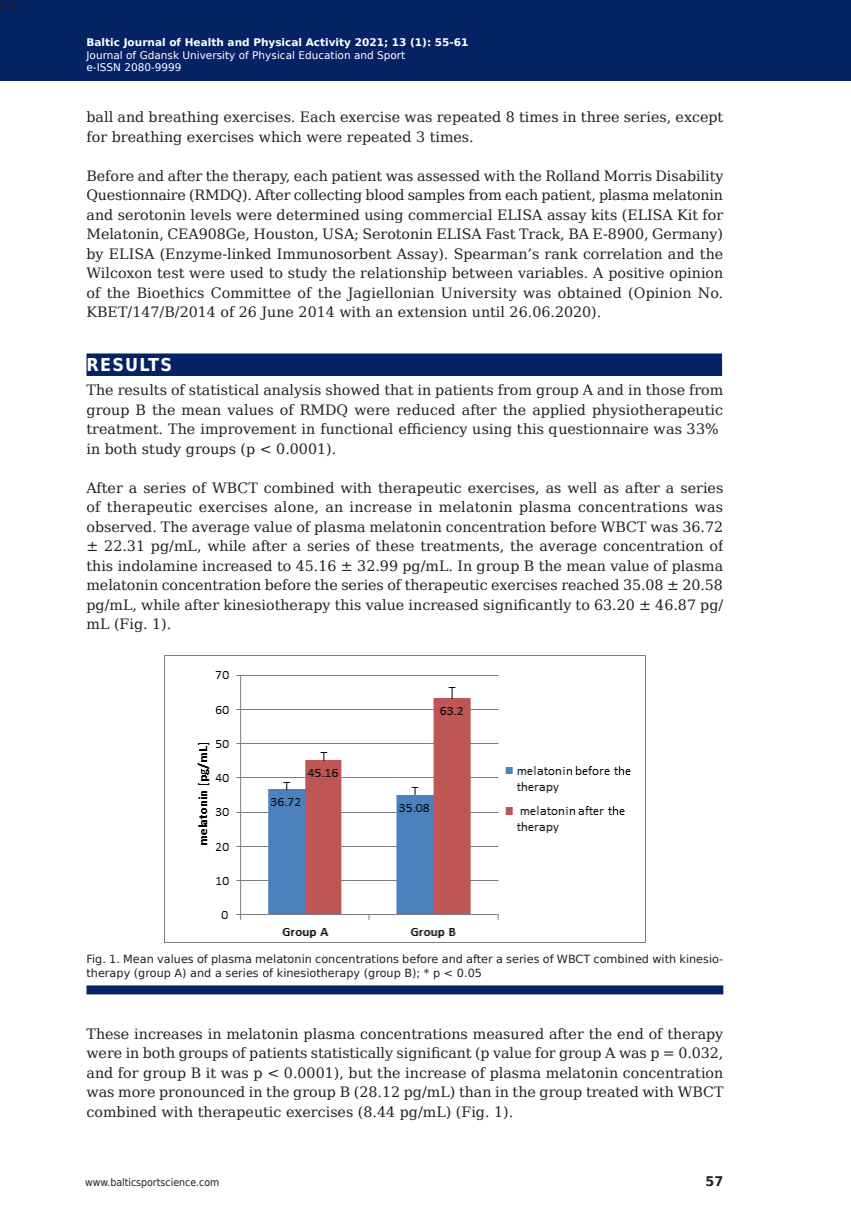
<style>
.page{position:relative;width:851px;height:1212px;background:#fff}
.page>*{position:absolute;margin:0;border:0;box-sizing:border-box;transform-origin:0 0}
.t1{font:18px "DejaVu Serif";color:#231f20}
.t2{font:700 17.85px "DejaVu Sans Condensed";letter-spacing:.07em;color:#fff}
.t3{font:14.25px/19.5px "DejaVu Serif";color:#231f20;text-align:justify}
.t4{font:700 13.35px "DejaVu Sans";color:#231f20;scale:.96 1}
.t5{font:11.25px/13.5px "DejaVu Sans";color:#231f20}
.t6{font:10.5px/12.6px "DejaVu Sans";color:#fff}
.t7{font:700 10.5px "DejaVu Sans";color:#fff}
.t8{font:10.5px "DejaVu Sans Condensed";color:#231f20}
</style>
<div class="page">
<div style="left:0;top:0;width:850px;height:80px;background:#052265"></div>
<div style="left:86px;top:353px;width:636px;height:23px;background:#052265"></div>
<div style="left:86px;top:985px;width:637px;height:9px;background:#052265"></div>
<img style="left:165px;top:655px;width:480px;height:283px">
<p class="t1" style="left:-4px;top:-13px;width:24px">61</p>
<p class="t7" style="left:86px;top:34px;width:383px">Baltic Journal of Health and Physical Activity 2021; 13 (1): 55-61</p>
<p class="t6" style="left:86px;top:48px;width:320px">Journal of Gdansk University of Physical Education and Sport e-ISSN 2080-9999</p>
<p class="t3" style="left:86px;top:106px;width:638px">ball and breathing exercises. Each exercise was repeated 8 times in three series, except for breathing exercises which were repeated 3 times.</p>
<p class="t3" style="left:86px;top:165px;width:638px">Before and after the therapy, each patient was assessed with the Rolland Morris Disability Questionnaire (RMDQ). After collecting blood samples from each patient, plasma melatonin and serotonin levels were determined using commercial ELISA assay kits (ELISA Kit for Melatonin, CEA908Ge, Houston, USA; Serotonin ELISA Fast Track, BA E-8900, Germany) by ELISA (Enzyme-linked Immunosorbent Assay). Spearman’s rank correlation and the Wilcoxon test were used to study the relationship between variables. A positive opinion of the Bioethics Committee of the Jagiellonian University was obtained (Opinion No.<br>KBET/147/B/2014 of 26 June 2014 with an extension until 26.06.2020).</p>
<p class="t2" style="left:86px;top:350px;width:87px">RESULTS</p>
<p class="t3" style="left:86px;top:379px;width:638px">The results of statistical analysis showed that in patients from group A and in those from group B the mean values of RMDQ were reduced after the applied physiotherapeutic treatment. The improvement in functional efficiencyusingthis</p>
<p class="t3" style="left:558px;top:418px;width:9px">questio</p>
<p class="t3" style="left:611px;top:418px;width:18px">nnairewas</p>
<p class="t3" style="left:696px;top:418px;width:17px">33%</p>
<p class="t3" style="left:86px;top:438px;width:251px">in both study groups (p &lt; 0.0001).</p>
<p class="t3" style="left:86px;top:477px;width:638px">After a series of WBCT combined with therapeutic exercises, as well as after a series of therapeutic exercises alone, an increase in melatonin plasma concentrations was observed. The average value of plasma melatonin concentration before WBCT was 36.72 ± 22.31 pg/mL, while after a series of these treatments, the average concentration of this indolamine increased to 45.16 ± 32.99 pg/mL. In group B the mean value of plasma melatonin concentration before the series of therapeutic exercises reached 35.08 ± 20.58 pg/mL, while after kinesiotherapy this value increased significantly to 63.20 ± 46.87 pg/ mL (Fig. 1).</p>
<p class="t5" style="left:86px;top:952px;width:638px">Fig. 1. Mean values of plasma melatonin concentrations before and after a series of WBCT combined with kinesio&shy;therapy (group A) and a series of kinesiotherapy (group B); * p &lt; 0.05</p>
<p class="t3" style="left:86px;top:1023px;width:638px">These increases in melatonin plasma concentrations measured after the end of therapy were in both groups of patients statistically significant (p value for group A was p = 0.032, and for group B it was p &lt; 0.0001), but the increase of plasma melatonin concentration was more pronounced in the group B (28.12 pg/mL) than in the group treated with WBCT combined with therapeutic exercises (8.44 pg/mL) (Fig. 1).</p>
<p class="t8" style="left:85px;top:1174px;width:136px">www.balticsportscience.com</p>
<p class="t4" style="left:705px;top:1170px;width:20px">57</p>
</div>
